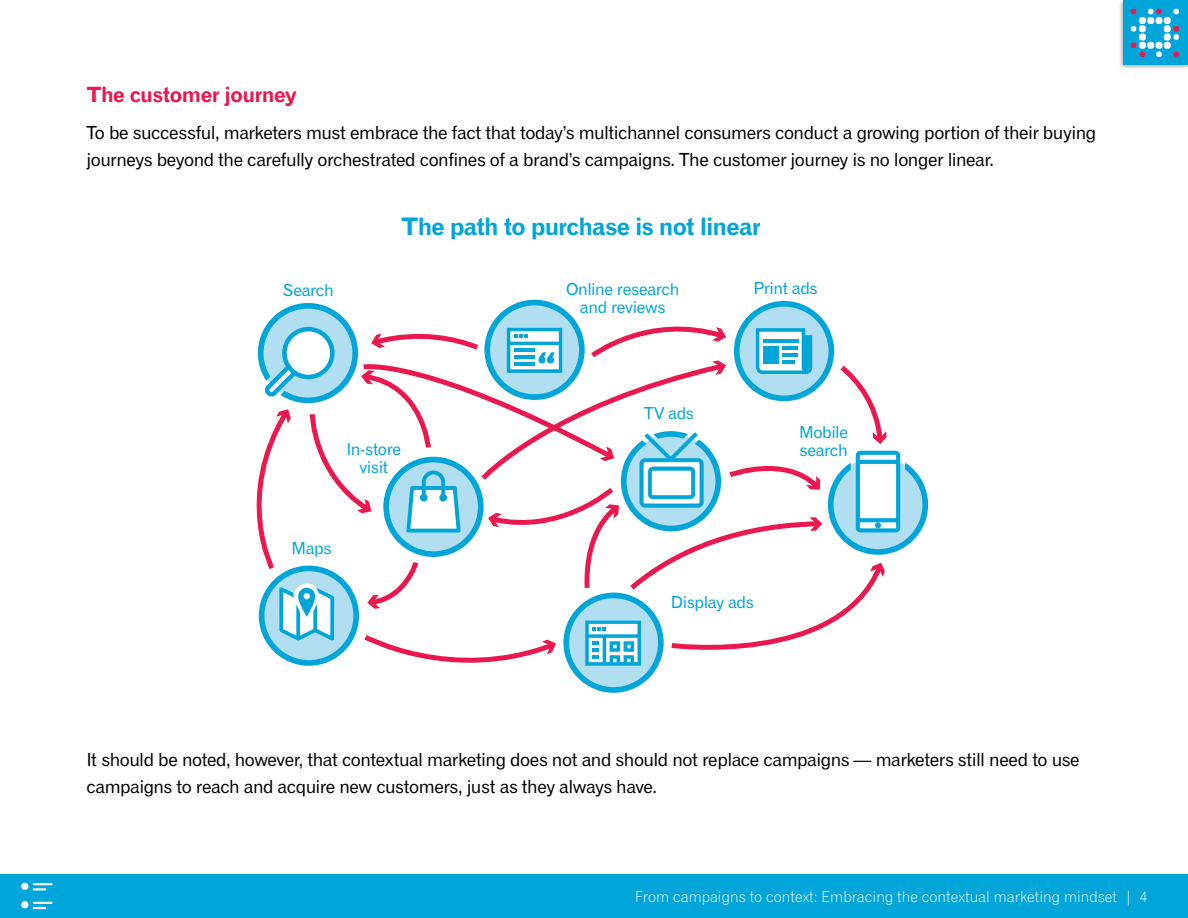
<style>
.page{position:relative;width:1188px;height:918px;background:#fff}
.page>*{position:absolute;margin:0;border:0;box-sizing:border-box;transform-origin:0 0}
.t1{font:24px "Gothic 720 BT Bold B";letter-spacing:-.035em;color:#00a5da}
.t2{font:21px "Gothic 720 BT Bold B";letter-spacing:-.025em;color:#ed174f}
.t3{font:18px/27px "Gothic 720 BT Roman B";letter-spacing:-.025em;color:#000}
.t4{font:16.5px/17.9px "Gothic 720 BT Roman B";letter-spacing:-.02em;color:#00a5da;text-align:center}
.t5{font:15px "Gothic 720 BT Light B";color:#fff}
</style>
<div class="page">
<div style="left:0;top:875px;width:1188px;height:43px;background:#00a5da"></div>
<div style="left:1118px;top:0;width:70px;height:70px;background:#000;opacity:.4"></div>
<div style="left:1123px;top:0;width:65px;height:65px;background:#00a5da"></div>
<div style="left:1139px;top:17px;width:7px;height:7px;background:#fff;border-radius:3px"></div>
<div style="left:1147px;top:17px;width:7px;height:7px;background:#fff;border-radius:3px"></div>
<div style="left:1156px;top:17px;width:6px;height:7px;background:#fff;border-radius:3px"></div>
<div style="left:1164px;top:17px;width:7px;height:7px;background:#fff;border-radius:3px"></div>
<div style="left:1139px;top:25px;width:7px;height:7px;background:#fff;border-radius:3px"></div>
<div style="left:1164px;top:25px;width:7px;height:7px;background:#fff;border-radius:3px"></div>
<div style="left:1139px;top:34px;width:7px;height:6px;background:#fff;border-radius:3px"></div>
<div style="left:1164px;top:34px;width:7px;height:6px;background:#fff;border-radius:3px"></div>
<div style="left:1147px;top:42px;width:7px;height:7px;background:#fff;border-radius:3px"></div>
<div style="left:1156px;top:42px;width:6px;height:7px;background:#fff;border-radius:3px"></div>
<div style="left:1164px;top:42px;width:7px;height:7px;background:#fff;border-radius:3px"></div>
<svg style="left:1173px;top:9px;width:6px;height:5px"></svg>
<svg style="left:1148px;top:9px;width:14px;height:5px"></svg>
<svg style="left:1131px;top:9px;width:5px;height:5px"></svg>
<svg style="left:1131px;top:26px;width:5px;height:6px"></svg>
<svg style="left:1173px;top:26px;width:6px;height:14px"></svg>
<svg style="left:1173px;top:52px;width:6px;height:5px"></svg>
<svg style="left:1156px;top:52px;width:6px;height:5px"></svg>
<svg style="left:1131px;top:43px;width:14px;height:14px"></svg>
<svg style="left:21px;top:883px;width:32px;height:26px"></svg>
<svg style="left:256px;top:300px;width:672px;height:393px"></svg>
<hr style="left:782px;top:353px;width:16px;height:3px;background:#00a5da">
<hr style="left:782px;top:346px;width:16px;height:3px;background:#00a5da">
<div style="left:763px;top:346px;width:16px;height:17px;background:#00a5da"></div>
<p class="t2" style="left:86px;top:81px;width:212px">The customer journey</p>
<p class="t3" style="left:86px;top:119px;width:1011px">To be successful, marketers must embrace the fact that today’s multichannel consumers conduct a growing portion of their buying journeys beyond the carefully orchestrated confines of a brand’s campaigns. The customer journey is no longer linear.</p>
<p class="t4" style="left:283px;top:281px;width:52px">Search</p>
<p class="t1" style="left:401px;top:212px;width:361px">The path to purchase is not linear</p>
<p class="t4" style="left:566px;top:280px;width:115px">Online research and reviews</p>
<p class="t4" style="left:753px;top:279px;width:66px">Print ads</p>
<p class="t4" style="left:346px;top:440px;width:56px">In-store visit</p>
<p class="t4" style="left:291px;top:539px;width:42px">Maps</p>
<p class="t4" style="left:644px;top:404px;width:52px">TV ads</p>
<p class="t4" style="left:799px;top:423px;width:51px;text-align:left">Mobile search</p>
<p class="t4" style="left:671px;top:593px;width:85px">Display ads</p>
<p class="t3" style="left:86px;top:746px;width:995px">It should be noted, however, that contextual marketing does not and should not replace campaigns — marketers still need to use campaigns to reach and acquire new customers, just as they always have.</p>
<p class="t5" style="left:635px;top:888px;width:514px">From campaigns to context: Embracing the contextual marketing mindset | 4</p>
</div>
